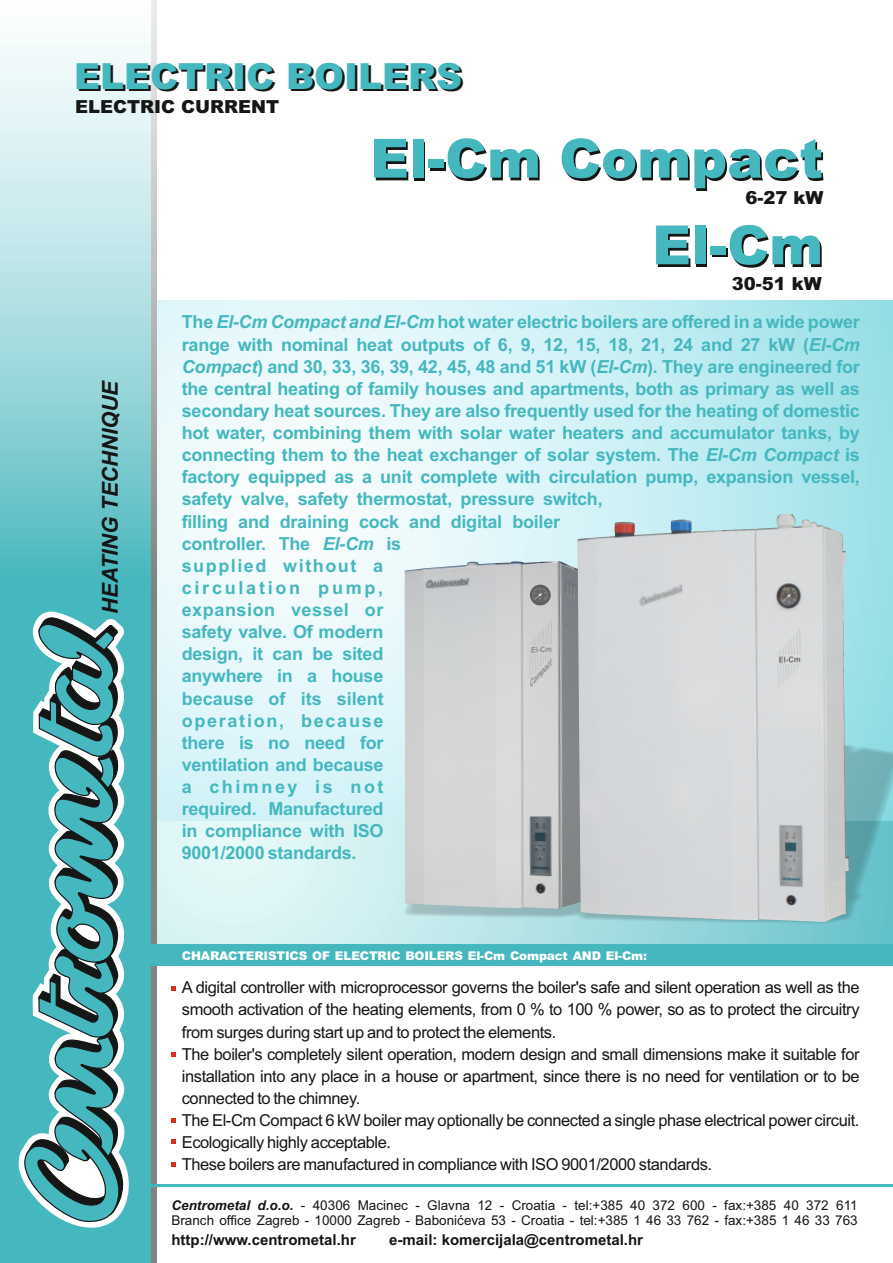
<style>
.page{position:relative;width:893px;height:1263px;background:#fff}
.page>*{position:absolute;margin:0;border:0;box-sizing:border-box;transform-origin:0 0}
.t1{font:900 54px "Arial";color:#151616}
.t2{font:900 36px "Arial";color:#151616}
.t3{font:italic 700 21.9px "Arial";color:#151616}
.t4{font:700 18px/22px "Arial";letter-spacing:-.015em;color:#45b8bf}
.t5{font:900 18px "Arial";color:#151616}
.t6{font:16.5px/22px "Arial";letter-spacing:-.025em;color:#151616}
.t7{font:700 15px "Arial";color:#151616}
.t8{font:13.5px/15.1px "Arial";color:#151616}
.t9{font:900 12px "Arial";letter-spacing:-.015em;color:#fff}
.s1{font-style:italic}
.s2{font-weight:700;font-style:italic}
</style>
<div class="page">
<svg style="left:157px;top:300px;width:736px;height:521px"></svg>
<svg style="left:157px;top:821px;width:736px;height:123px;background:#caedee"></svg>
<div style="left:0;top:0;width:157px;height:588px;background:linear-gradient(to bottom,#eeefef,#848484)"></div>
<div style="left:0;top:575px;width:151px;height:688px;background:#45b8bf"></div>
<svg style="left:18px;top:611px;width:111px;height:617px"></svg>
<svg style="left:24px;top:616px;width:100px;height:602px"></svg>
<svg style="left:24px;top:623px;width:98px;height:601px"></svg>
<div style="left:0;top:0;width:151px;height:578px;background:linear-gradient(to bottom,#fff,#56bdc3)"></div>
<svg style="left:400px;top:745px;width:493px;height:179px;background:#81c2c8"></svg>
<img style="left:405px;top:561px;width:172px;height:348px">
<img style="left:530px;top:584px;width:21px;height:22px">
<img style="left:577px;top:513px;width:272px;height:409px">
<svg style="left:171px;top:986px;width:4px;height:4px"></svg>
<svg style="left:171px;top:1052px;width:4px;height:4px"></svg>
<svg style="left:171px;top:1118px;width:4px;height:4px"></svg>
<svg style="left:171px;top:1140px;width:4px;height:4px"></svg>
<svg style="left:171px;top:1162px;width:4px;height:5px"></svg>
<hr style="left:148px;top:1184px;width:745px;height:3px;background:#45b8bf">
<div style="left:150px;top:944px;width:743px;height:21px;background:#45b8bf"></div>
<h2 class="t2" style="left:77px;top:65px;width:390px">ELECTRIC BOILERS</h2>
<p class="t5" style="left:75px;top:100px;width:206px">ELECTRIC CURRENT</p>
<h1 class="t1" style="left:372px;top:142px;width:455px">El-Cm Compact</h1>
<p class="t5" style="left:745px;top:191px;width:80px">6-27 kW</p>
<p class="t3" style="left:102px;top:614px;width:233px;rotate:-90deg">HEATING TECHNIQUE</p>
<h1 class="t1" style="left:654px;top:228px;width:172px">El-Cm</h1>
<p class="t5" style="left:732px;top:277px;width:92px">30-51 kW</p>
<p class="t4" style="left:182px;top:313px;width:680px">The <span class="s1">El-Cm Compact and El-Cm</span> hot water electric boilers are offered in a wide power range with nominal heat outputs of 6, 9, 12, 15, 18, 21, 24 and 27 kW (<span class="s1">El-Cm Compact</span>) and 30, 33, 36, 39, 42, 45, 48 and 51 kW (<span class="s1">El-Cm</span>). They are engineered for the central heating of family houses and apartments, both as primary as well as secondary heat sources. They are also frequently used for the heating of domestic hot water, combining them with solar water heaters and accumulator tanks, by connecting them to the heat exchanger of solar system. The <span class="s1">El-Cm Compact</span> is factory equipped as a unit complete with circulation pump, expansion vessel, safety valve, safety thermostat, pressure switch,<br>filling and draining cock and digital boiler<br>controller. The <span class="s1">El-Cm</span> is<br>supplied without a<br>circulation pump,<br>expansion vessel or<br>safety valve. Of modern<br>design, it can be sited<br>anywhere in a house<br>because of its silent<br>operation, because<br>there is no need for<br>ventilation and because<br>a chimney is not<br>required. Manufactured<br>in compliance with ISO<br>9001/2000 standards.</p>
<p class="t9" style="left:182px;top:951px;width:467px">CHARACTERISTICS OF ELECTRIC BOILERS El-Cm Compact AND El-Cm:</p>
<p class="t6" style="left:182px;top:978px;width:679px">A digital controller with microprocessor governs the boiler's safe and silent operation as well as the smooth activation of the heating elements, from 0 % to 100 % power, so as to protect the circuitry from surges during start up and to protect the elements.<br>The boiler's completely silent operation, modern design and small dimensions make it suitable for installation into any place in a house or apartment, since there is no need for ventilation or to be connected to the chimney.<br>The El-Cm Compact 6 kW boiler may optionally be connected a single phase electrical power circuit.<br>Ecologically highly acceptable.<br>These boilers are manufactured in compliance with ISO 9001/2000 standards.</p>
<p class="t8" style="left:171px;top:1199px;width:688px"><span class="s2">Centrometal d.o.o.</span> - 40306 Macinec - Glavna 12 - Croatia - tel:+385 40 372 600 - fax:+385 40 372 611<br>Branch office Zagreb - 10000 Zagreb - Babonićeva 53 - Croatia - tel:+385 1 46 33 762 - fax:+385 1 46 33 763</p>
<p class="t7" style="left:171px;top:1234px;width:186px">http://www.centrometal.hr</p>
<p class="t7" style="left:389px;top:1234px;width:255px">e-mail: komercijala@centrometal.hr</p>
</div>
